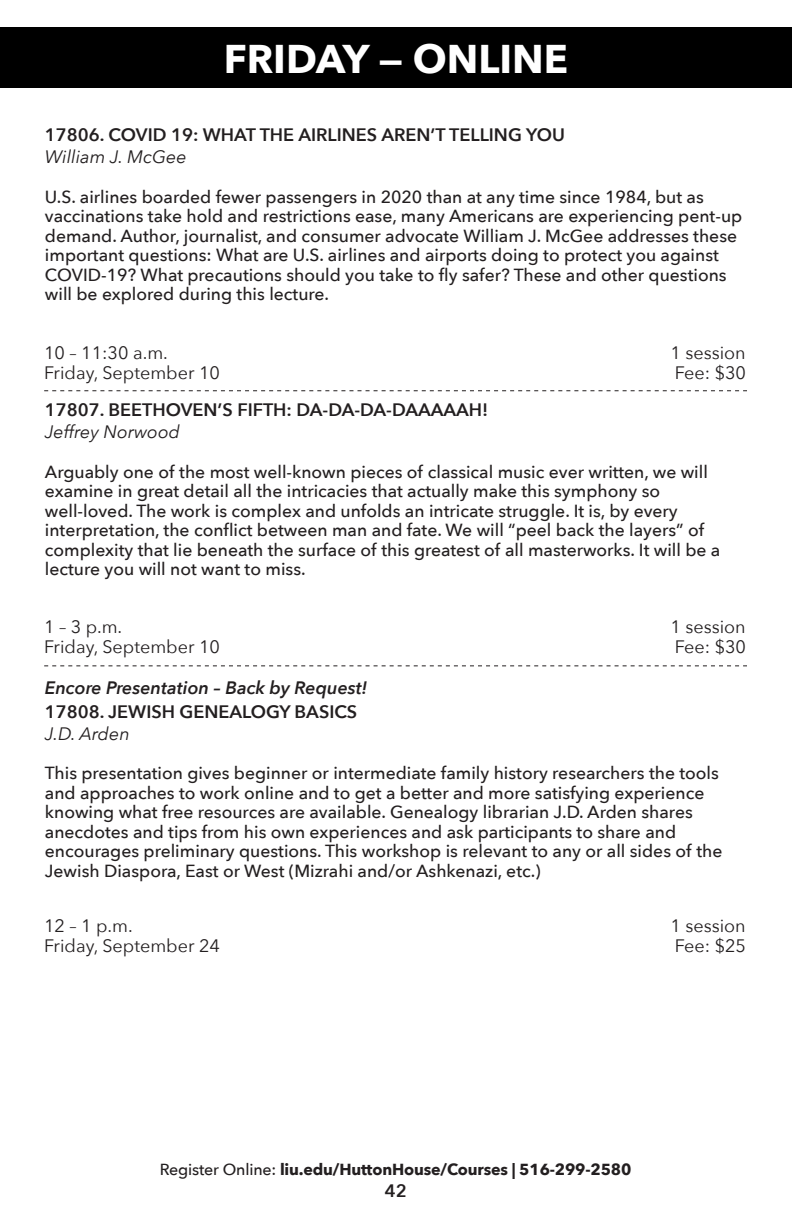
<style>
.page{position:relative;width:793px;height:1225px;background:#fff}
.page>*{position:absolute;margin:0;border:0;box-sizing:border-box;transform-origin:0 0}
.t1{font:700 40px "Avenir Next";color:#fff}
.t2{font:18px "Avenir Next";color:#231f20}
.t3{font:600 18px "Avenir Next";color:#231f20}
.t4{font:italic 18px "Avenir Next";color:#231f20}
.t5{font:italic 600 18px "Avenir Next";color:#231f20}
.t6{font:500 17.6px/19.4px "Avenir Next";color:#231f20}
.t7{font:700 16px "Avenir Next";letter-spacing:-.01em;color:#231f20}
.s1{font-weight:500}
</style>
<div class="page">
<div style="left:0;top:28px;width:792px;height:60px;background:#000"></div>
<svg style="left:44px;top:390px;width:702px;height:1px"></svg>
<svg style="left:44px;top:665px;width:702px;height:1px"></svg>
<h1 class="t1" style="left:223px;top:24px;width:346px">FRIDAY — ONLINE</h1>
<p class="t3" style="left:45px;top:120px;width:521px">17806. COVID 19: WHAT THE AIRLINES AREN’T TELLING YOU</p>
<p class="t4" style="left:45px;top:142px;width:143px">William J. McGee</p>
<p class="t6" style="left:45px;top:186px;width:698px">U.S. airlines boarded fewer passengers in 2020 than at any time since 1984, but as vaccinations take hold and restrictions ease, many Americans are experiencing pent-up demand. Author, journalist, and consumer advocate William J. McGee addresses these important questions: What are U.S. airlines and airports doing to protect you against COVID-19? What precautions should you take to fly safer? These and other questions will be explored during this lecture.</p>
<p class="t2" style="left:44px;top:337px;width:125px">10 – 11:30 a.m.</p>
<p class="t2" style="left:670px;top:337px;width:77px">1 session</p>
<p class="t2" style="left:44px;top:357px;width:177px">Friday, September 10</p>
<p class="t2" style="left:674px;top:357px;width:73px">Fee: $30</p>
<p class="t3" style="left:45px;top:394px;width:444px">17807. BEETHOVEN’S FIFTH: DA-DA-DA-DAAAAAH!</p>
<p class="t4" style="left:45px;top:416px;width:136px">Jeffrey Norwood</p>
<p class="t6" style="left:45px;top:461px;width:676px">Arguably one of the most well-known pieces of classical music ever written, we will examine in great detail all the intricacies that actually make this symphony so well-loved. The work is complex and unfolds an intricate struggle. It is, by every interpretation, the conflict between man and fate. We will “peel back the layers” of complexity that lie beneath the surface of this greatest of all masterworks. It will be a lecture you will not want to miss.</p>
<p class="t2" style="left:44px;top:611px;width:80px">1 – 3 p.m.</p>
<p class="t2" style="left:670px;top:611px;width:77px">1 session</p>
<p class="t2" style="left:44px;top:631px;width:177px">Friday, September 10</p>
<p class="t2" style="left:674px;top:631px;width:73px">Fee: $30</p>
<p class="t5" style="left:45px;top:672px;width:324px">Encore Presentation – Back by Request!</p>
<p class="t3" style="left:45px;top:696px;width:314px">17808. JEWISH GENEALOGY BASICS</p>
<p class="t4" style="left:45px;top:718px;width:86px">J.D. Arden</p>
<p class="t6" style="left:45px;top:763px;width:678px">This presentation gives beginner or intermediate family history researchers the tools and approaches to work online and to get a better and more satisfying experience knowing what free resources are available. Genealogy librarian J.D. Arden shares anecdotes and tips from his own experiences and ask participants to share and encourages preliminary questions. This workshop is relevant to any or all sides of the Jewish Diaspora, East or West (Mizrahi and/or Ashkenazi, etc.)</p>
<p class="t2" style="left:44px;top:910px;width:90px">12 – 1 p.m.</p>
<p class="t2" style="left:670px;top:910px;width:77px">1 session</p>
<p class="t2" style="left:44px;top:930px;width:177px">Friday, September 24</p>
<p class="t2" style="left:674px;top:930px;width:73px">Fee: $25</p>
<p class="t7" style="left:160px;top:1155px;width:473px"><span class="s1">Register Online:</span> liu.edu/HuttonHouse/Courses | 516-299-2580</p>
<p class="t3" style="left:385px;top:1175px;width:23px">42</p>
</div>
